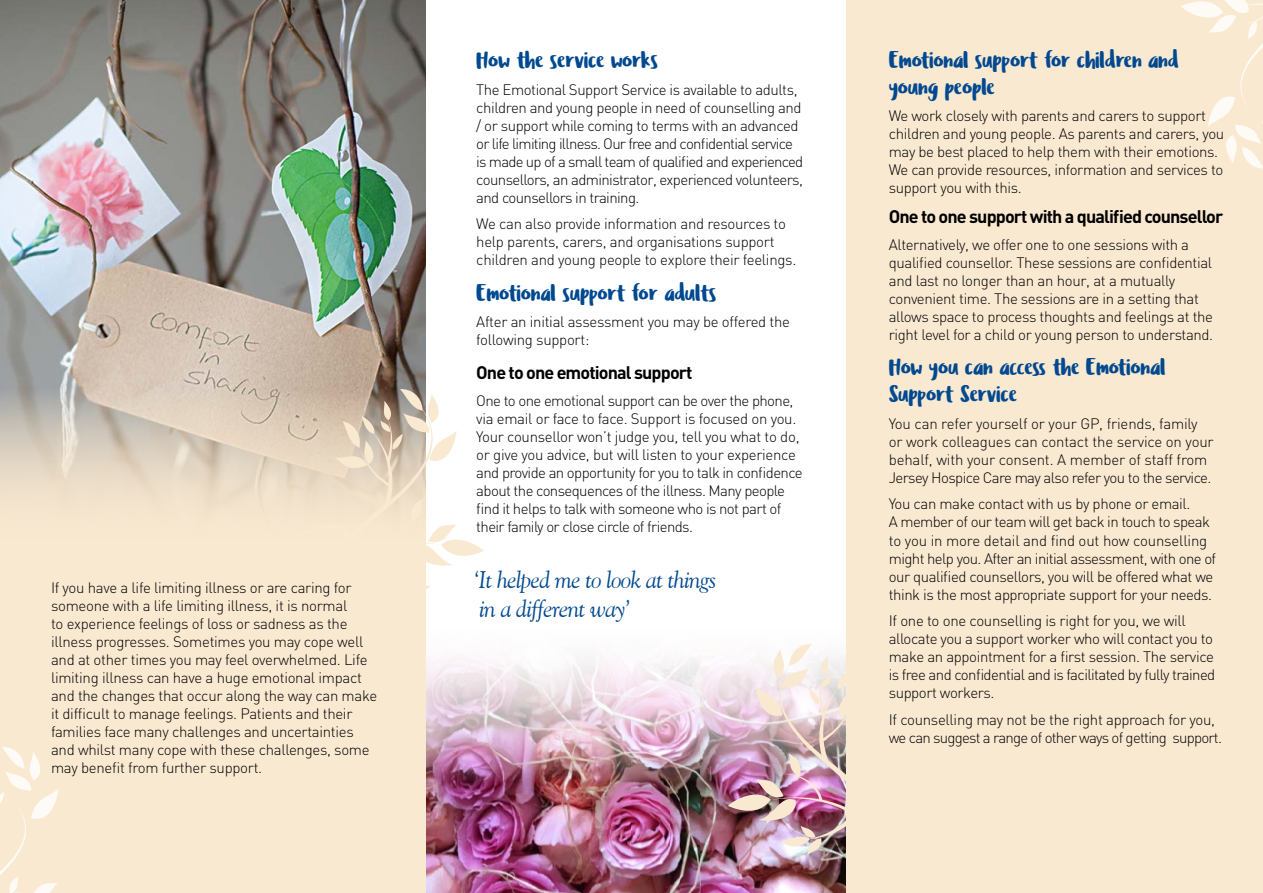
<style>
.page{position:relative;width:1263px;height:893px;background:#fff}
.page>*{position:absolute;margin:0;border:0;box-sizing:border-box;transform-origin:0 0}
.t1{font:24px/27px "Ludicrous";letter-spacing:-.02em;color:#004990}
.t2{font:italic 24px/28.8px "Goudy Old Style BT";letter-spacing:-.025em;color:#004990}
.t3{font:700 18px "DIN";letter-spacing:-.05em;color:#000}
.t4{font:300 15px/18px "DIN";letter-spacing:-.025em;color:#000}
.t5{font:300 15px/18px "DIN";letter-spacing:-.05em;color:#000}
</style>
<div class="page">
<img style="left:425px;top:781px;width:303px;height:112px">
<img style="left:425px;top:638px;width:303px;height:143px">
<div style="left:0;top:0;width:425px;height:893px;background:#fae9d1"></div>
<div style="left:846px;top:0;width:417px;height:893px;background:#fae9d1"></div>
<svg style="left:0;top:747px;width:59px;height:146px"></svg>
<svg style="left:1181px;top:0;width:82px;height:169px"></svg>
<img style="left:0;top:0;width:425px;height:388px">
<img style="left:728px;top:644px;width:118px;height:249px">
<svg style="left:425px;top:388px;width:59px;height:250px"></svg>
<svg style="left:0;top:388px;width:425px;height:121px"></svg>
<p class="t4" style="left:51px;top:579px;width:328px">If you have a life limiting illness or are caring for someone with a life limiting illness, it is normal<br>to experience feelings of loss or sadness as the illness progresses. Sometimes you may cope well and at other times you may feel overwhelmed. Life limiting illness can have a huge emotional impact and the changes that occur along the way can make it difficult to manage feelings. Patients and their families face many challenges and uncertainties and whilst many cope with these challenges, some may benefit from further support.</p>
<h1 class="t1" style="left:476px;top:47px;width:184px">How the service works</h1>
<p class="t4" style="left:476px;top:80px;width:329px">The Emotional Support Service is available to adults, children and young people in need of counselling and / or support while coming to terms with an advanced or life limiting illness. Our free and confidential service is made up of a small team of qualified and experienced counsellors, an administrator, experienced volunteers, and counsellors in training.</p>
<p class="t4" style="left:476px;top:215px;width:321px">We can also provide information and resources to help parents, carers, and organisations support children and young people to explore their feelings.</p>
<h1 class="t1" style="left:476px;top:279px;width:242px">Emotional support for adults</h1>
<p class="t4" style="left:476px;top:313px;width:315px">After an initial assessment you may be offered the following support:</p>
<p class="t3" style="left:476px;top:361px;width:218px">One to one emotional support</p>
<p class="t4" style="left:476px;top:391px;width:328px">One to one emotional support can be over the phone, via email or face to face. Support is focused on you.<br>Your counsellor won’t judge you, tell you what to do, or give you advice, but will listen to your experience and provide an opportunity for you to talk in confidence about the consequences of the illness. Many people find it helps to talk with someone who is not part of their family or close circle of friends.</p>
<h1 class="t2" style="left:474px;top:565px;width:244px">‘It helped me to look at things in a different way’</h1>
<h1 class="t1" style="left:889px;top:46px;width:292px">Emotional support for children and young people</h1>
<p class="t4" style="left:889px;top:107px;width:337px">We work closely with parents and carers to support children and young people. As parents and carers, you may be best placed to help them with their emotions.<br>We can provide resources, information and services to support you with this.</p>
<p class="t3" style="left:889px;top:205px;width:336px">One to one support with a qualified counsellor</p>
<p class="t4" style="left:889px;top:235px;width:326px">Alternatively, we offer one to one sessions with a qualified counsellor. These sessions are confidential and last no longer than an hour, at a mutually convenient time. The sessions are in a setting that allows space to process thoughts and feelings at the right level for a child or young person to understand.</p>
<h1 class="t1" style="left:889px;top:354px;width:279px">How you can access the Emotional<br>Support Service</h1>
<p class="t4" style="left:889px;top:414px;width:326px">You can refer yourself or your GP, friends, family or work colleagues can contact the service on your behalf, with your consent. A member of staff from Jersey Hospice Care may also refer you to the service.</p>
<p class="t4" style="left:889px;top:495px;width:329px">You can make contact with us by phone or email.<br>A member of our team will get back in touch to speak to you in more detail and find out how counselling might help you. After an initial assessment, with one of our qualified counsellors, you will be offered what we think is the most appropriate support for your needs.</p>
<p class="t4" style="left:889px;top:611px;width:328px">If one to one counselling is right for you, we will allocate you a support worker who will contact you to make an appointment for a first session. The service is free and confidential and is facilitated by fully trained support workers.</p>
<p class="t5" style="left:889px;top:710px;width:335px">If counselling may not be the right approach for you, we can suggest a range of other ways of getting support.</p>
</div>
